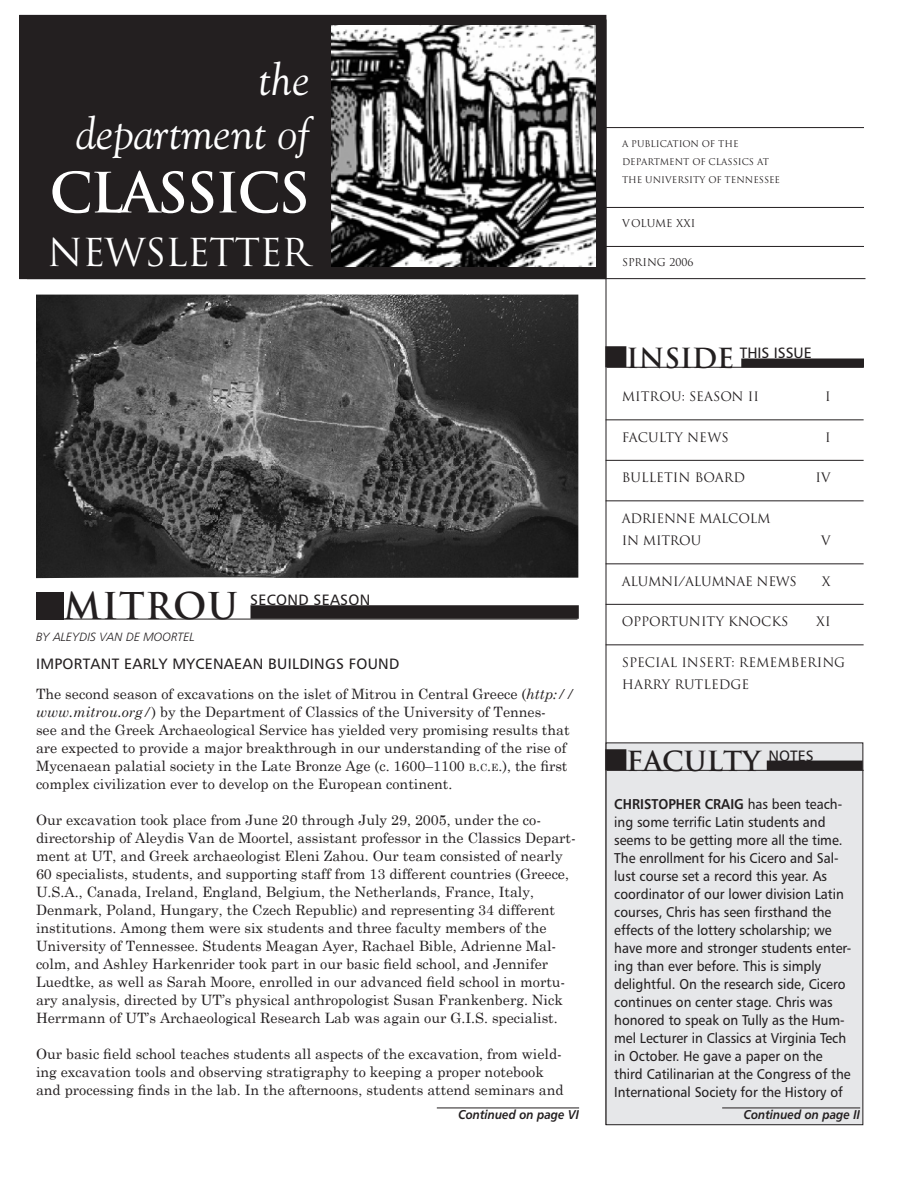
<style>
.page{position:relative;width:918px;height:1188px;background:#fff}
.page>*{position:absolute;margin:0;border:0;box-sizing:border-box;transform-origin:0 0}
.t1{font:700 54px "Trajan";letter-spacing:-.04em;color:#fff}
.t2{font:italic 45px/54px "Goudy";color:#fff;text-align:right}
.t3{font:37.5px "Trajan";letter-spacing:-.02em;color:#fff}
.t4{font:700 36px "Trajan";letter-spacing:.02em;color:#231f20}
.t5{font:700 27px "Trajan";color:#231f20}
.t6{font:15px "Humanist 777 BT Roman B";letter-spacing:.02em;color:#231f20}
.t7{font:15px "Humanist 777 BT Roman B";color:#231f20}
.t8{font:14.25px/18px "Century Schoolbook";color:#231f20}
.t9{font:14.25px/18px "Humanist 777 BT Roman B";color:#231f20;scale:.93 1}
.t10{font:14.25px "Humanist 777 BT Bold B";color:#231f20;scale:.93 1}
.t11{font:12.75px/22.5px "Trajan Pro";color:#231f20}
.t12{font:12.75px/22.5px "Trajan Pro";letter-spacing:-.02em;color:#231f20}
.t13{font:12.75px "Humanist 777 BT Bold Italic B";color:#231f20;scale:.9 1}
.t14{font:12px "Humanist 777 BT Light Italic B";color:#231f20}
.t15{font:10.5px "Trajan Pro";color:#231f20}
.t16{font:9px/18px "Trajan Pro";color:#231f20}
.s1{font-style:italic}
.s2{font-size:10.05px}
.s3{font-family:"Trajan Pro";font-weight:700;font-size:27px}
.s4{font-family:"Humanist 777 BT Roman B"}
</style>
<div class="page">
<hr style="left:606px;top:127px;width:258px;height:1px;background:#231f20">
<hr style="left:606px;top:207px;width:258px;height:1px;background:#231f20">
<hr style="left:606px;top:246px;width:258px;height:1px;background:#231f20">
<hr style="left:607px;top:367px;width:257px;height:1px;background:#231f20">
<hr style="left:606px;top:419px;width:258px;height:1px;background:#231f20">
<hr style="left:606px;top:460px;width:258px;height:1px;background:#231f20">
<hr style="left:606px;top:500px;width:258px;height:1px;background:#231f20">
<hr style="left:606px;top:563px;width:258px;height:1px;background:#231f20">
<hr style="left:606px;top:604px;width:258px;height:1px;background:#231f20">
<hr style="left:606px;top:644px;width:258px;height:1px;background:#231f20">
<hr style="left:606px;top:20px;width:1px;height:1105px;background:#231f20">
<hr style="left:27px;top:278px;width:839px;height:1px;background:#231f20">
<div style="left:741px;top:358px;width:123px;height:10px;background:#231f20"></div>
<div style="left:20px;top:15px;width:586px;height:264px;background:#231f20"></div>
<img style="left:332px;top:26px;width:264px;height:240px">
<div style="left:606px;top:743px;width:257px;height:382px;background:#e6e7e9"></div>
<hr style="left:37px;top:619px;width:540px;height:1px;background:#231f20">
<div style="left:36px;top:592px;width:27px;height:27px;background:#231f20"></div>
<hr style="left:607px;top:770px;width:257px;height:1px;background:#231f20">
<img style="left:36px;top:295px;width:542px;height:283px">
<hr style="left:437px;top:1108px;width:142px;height:1px;background:#231f20">
<hr style="left:722px;top:1108px;width:138px;height:1px;background:#231f20">
<div style="left:250px;top:605px;width:329px;height:14px;background:#231f20"></div>
<div style="left:767px;top:761px;width:96px;height:9px;background:#231f20"></div>
<svg style="left:606px;top:346px;width:21px;height:21px"></svg>
<svg style="left:606px;top:749px;width:21px;height:21px"></svg>
<h2 class="t2" style="left:76px;top:52px;width:235px">the department of</h2>
<h1 class="t1" style="left:49px;top:159px;width:262px">CLASSICS</h1>
<h3 class="t3" style="left:48px;top:230px;width:264px">NEWSLETTER</h3>
<h3 class="t4" style="left:64px;top:584px;width:176px">MITROU</h3>
<p class="t6" style="left:250px;top:591px;width:122px">SECOND SEASON</p>
<p class="t14" style="left:36px;top:629px;width:160px">BY ALEYDIS VAN DE MOORTEL</p>
<p class="t6" style="left:36px;top:655px;width:365px">IMPORTANT EARLY MYCENAEAN BUILDINGS FOUND</p>
<p class="t8" style="left:36px;top:685px;width:540px">The second season of excavations on the islet of Mitrou in Central Greece (<span class="s1">http:// www.mitrou.org/</span>) by the Department of Classics of the University of Tennes-<br>see and the Greek Archaeological Service has yielded very promising results that are expected to provide a major breakthrough in our understanding of the rise of Mycenaean palatial society in the Late Bronze Age (c. 1600–1100 <span class="s2">B</span>.<span class="s2">C</span>.<span class="s2">E</span>.), the first complex civilization ever to develop on the European continent.</p>
<p class="t8" style="left:36px;top:811px;width:541px">Our excavation took place from June 20 through July 29, 2005, under the co&shy;directorship of Aleydis Van de Moortel, assistant professor in the Classics Depart&shy;ment at UT, and Greek archaeologist Eleni Zahou. Our team consisted of nearly 60 specialists, students, and supporting staff from 13 different countries (Greece, U.S.A., Canada, Ireland, England, Belgium, the Netherlands, France, Italy, Denmark, Poland, Hungary, the Czech Republic) and representing 34 different institutions. Among them were six students and three faculty members of the University of Tennessee. Students Meagan Ayer, Rachael Bible, Adrienne Mal&shy;colm, and Ashley Harkenrider took part in our basic field school, and Jennifer Luedtke, as well as Sarah Moore, enrolled in our advanced field school in mortu&shy;ary analysis, directed by UT’s physical anthropologist Susan Frankenberg. Nick Herrmann of UT’s Archaeological Research Lab was again our G.I.S. specialist.</p>
<p class="t8" style="left:36px;top:1045px;width:529px">Our basic field school teaches students all aspects of the excavation, from wield&shy;ing excavation tools and observing stratigraphy to keeping a proper notebook and processing finds in the lab. In the afternoons, students attend seminars and</p>
<p class="t16" style="left:622px;top:135px;width:160px">A PUBLICATION OF THE<br>DEPARTMENT OF CLASSICS AT<br>THE UNIVERSITY OF TENNESSEE</p>
<p class="t15" style="left:622px;top:216px;width:75px">VOLUME XXI</p>
<p class="t15" style="left:622px;top:255px;width:73px">SPRING 2006</p>
<p class="t7" style="left:627px;top:343px;width:187px"><span class="s3">INSIDE</span> THIS ISSUE</p>
<p class="t11" style="left:622px;top:385px;width:139px">MITROU: SEASON II</p>
<p class="t11" style="left:825px;top:385px;width:7px">I</p>
<p class="t11" style="left:622px;top:426px;width:108px">FACULTY NEWS</p>
<p class="t11" style="left:825px;top:426px;width:7px">I</p>
<p class="t11" style="left:622px;top:466px;width:125px">BULLETIN BOARD</p>
<p class="t11" style="left:816px;top:466px;width:17px">IV</p>
<p class="t12" style="left:622px;top:507px;width:150px">ADRIENNE MALCOLM<br>IN MITROU</p>
<p class="t11" style="left:821px;top:529px;width:11px">V</p>
<p class="t12" style="left:622px;top:570px;width:177px">ALUMNI/ALUMNAE NEWS</p>
<p class="t11" style="left:822px;top:570px;width:10px">X</p>
<p class="t11" style="left:622px;top:610px;width:168px">OPPORTUNITY KNOCKS</p>
<p class="t11" style="left:816px;top:610px;width:16px">XI</p>
<p class="t11" style="left:622px;top:651px;width:225px">SPECIAL INSERT: REMEMBERING<br>HARRY RUTLEDGE</p>
<h3 class="t5" style="left:627px;top:744px;width:189px">FACULTY <sup>NOTES</sup></h3>
<p class="t10" style="left:614px;top:795px;width:247px">CHRISTOPHER CRAIG <span class="s4">has been teach-</span></p>
<p class="t9" style="left:614px;top:813px;width:256px">ing some terrific Latin students and seems to be getting more all the time.<br>The enrollment for his Cicero and Sal&shy;lust course set a record this year. As coordinator of our lower division Latin courses, Chris has seen firsthand the effects of the lottery scholarship; we have more and stronger students enter&shy;ing than ever before. This is simply delightful. On the research side, Cicero continues on center stage. Chris was honored to speak on Tully as the Hum&shy;mel Lecturer in Classics at Virginia Tech in October. He gave a paper on the third Catilinarian at the Congress of the International Society for the History of</p>
<p class="t13" style="left:458px;top:1106px;width:136px">Continued on page VI</p>
<p class="t13" style="left:744px;top:1106px;width:131px">Continued on page II</p>
</div>
